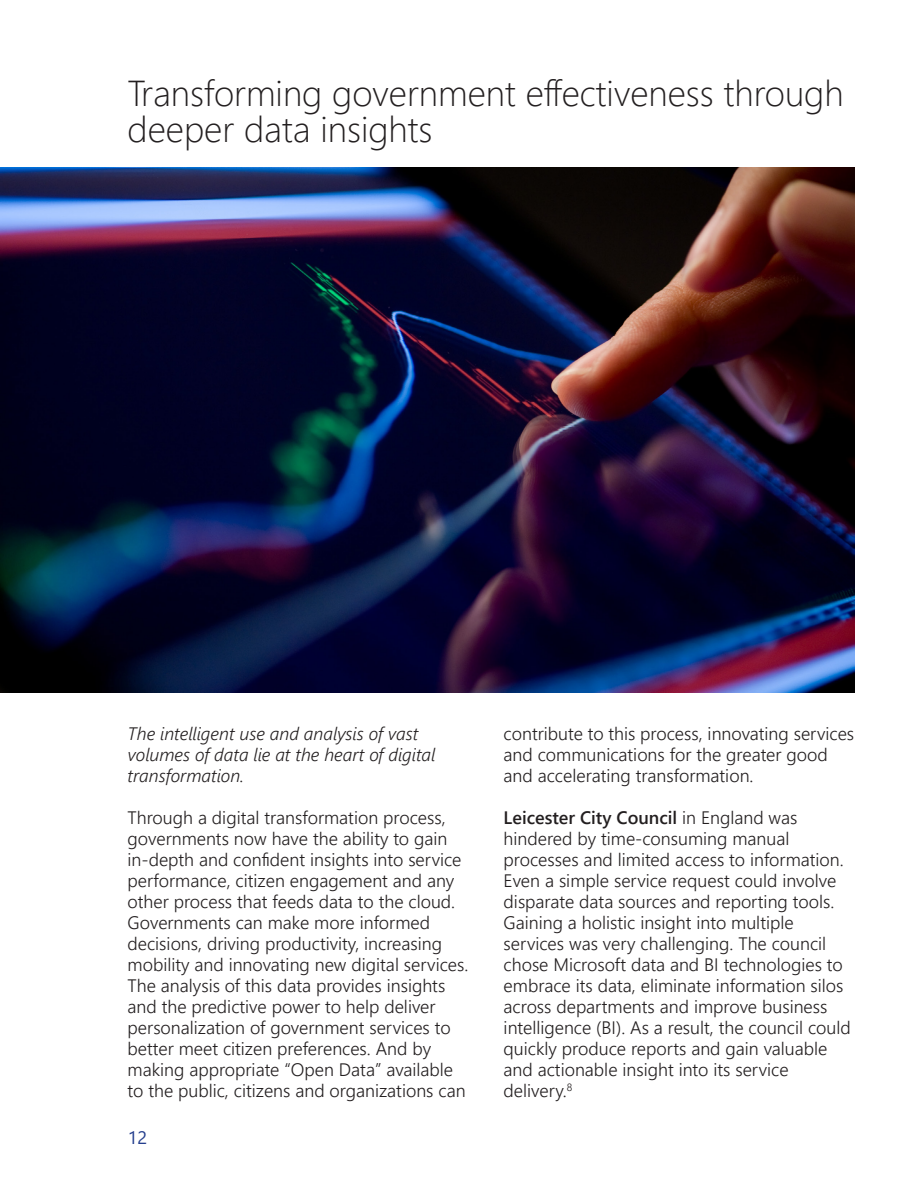
<style>
.page{position:relative;width:918px;height:1188px;background:#fff}
.page>*{position:absolute;margin:0;border:0;box-sizing:border-box;transform-origin:0 0}
.t1{font:300 36px/36px "Segoe UI";color:#231f20}
.t2{font:300 18px/21px "Segoe UI";color:#231f20}
.t3{font:italic 300 18px/21px "Segoe UI";color:#231f20}
.t4{font:18px "Segoe UI";color:#253f8e}
.s1{font-weight:600}
</style>
<div class="page">
<img style="left:0;top:167px;width:854px;height:526px">
<p class="t1" style="left:128px;top:72px;width:718px">Transforming government effectiveness through deeper data insights</p>
<p class="t3" style="left:128px;top:720px;width:309px">The intelligent use and analysis of vast volumes of data lie at the heart of digital transformation.</p>
<p class="t2" style="left:128px;top:805px;width:342px">Through a digital transformation process, governments now have the ability to gain in-depth and confident insights into service performance, citizen engagement and any other process that feeds data to the cloud.<br>Governments can make more informed decisions, driving productivity, increasing mobility and innovating new digital services.<br>The analysis of this data provides insights and the predictive power to help deliver personalization of government services to better meet citizen preferences. And by making appropriate “Open Data” available to the public, citizens and organizations can</p>
<p class="t4" style="left:128px;top:1120px;width:21px">12</p>
<p class="t2" style="left:504px;top:721px;width:352px">contribute to this process, innovating services and communications for the greater good and accelerating transformation.</p>
<p class="t2" style="left:504px;top:805px;width:349px"><span class="s1">Leicester City Council</span> in England was hindered by time-consuming manual processes and limited access to information.<br>Even a simple service request could involve disparate data sources and reporting tools.<br>Gaining a holistic insight into multiple services was very challenging. The council chose Microsoft data and BI technologies to embrace its data, eliminate information silos across departments and improve business intelligence (BI). As a result, the council could quickly produce reports and gain valuable and actionable insight into its service delivery.<sup>8</sup></p>
</div>
